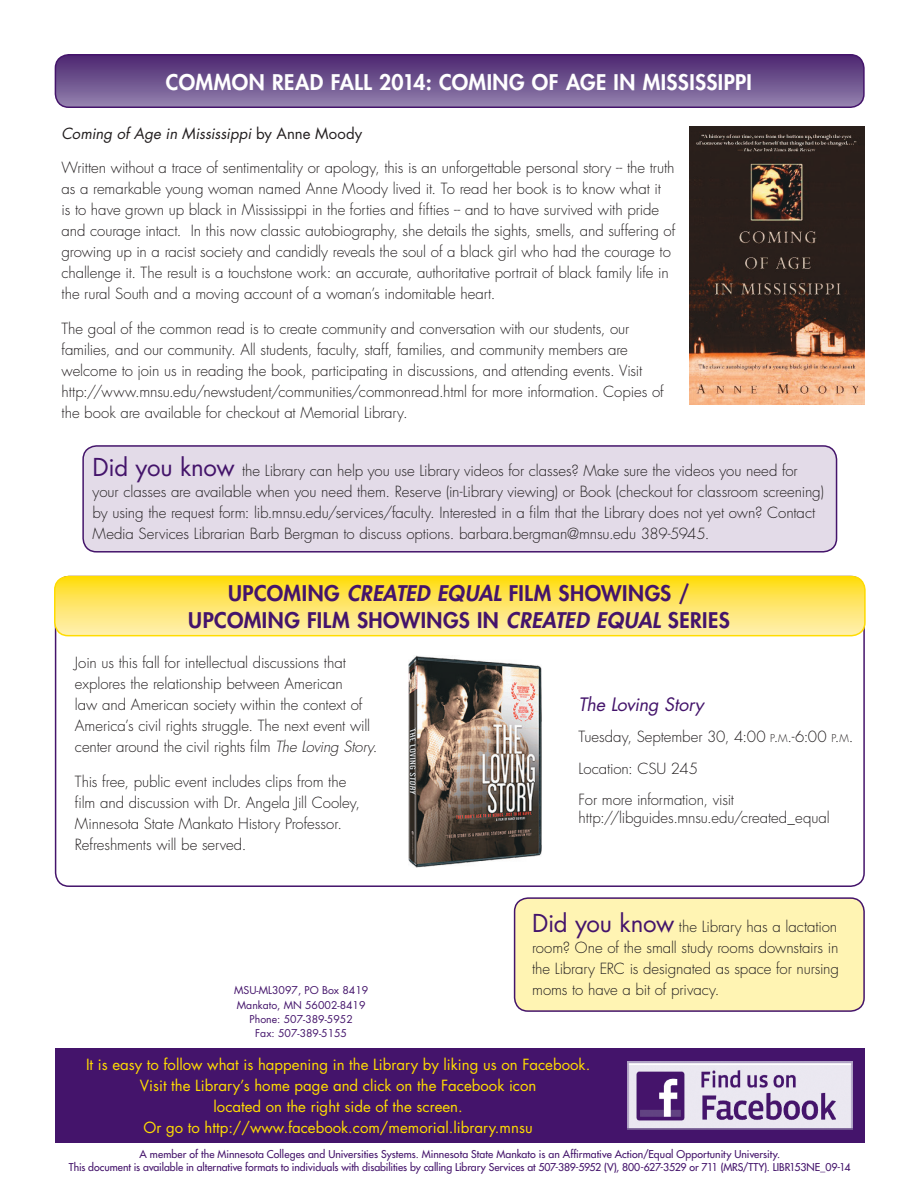
<style>
.page{position:relative;width:918px;height:1188px;background:#fff}
.page>*{position:absolute;margin:0;border:0;box-sizing:border-box;transform-origin:0 0}
.body_copy{font:800 21px "Futura Std";letter-spacing:.025em;color:#44146b}
.body_copy-2{font:800 21px "Futura Std";letter-spacing:.02em;color:#fff}
.body_copy-3{font:italic 18px "Futura Std";letter-spacing:-.005em;color:#44146b}
.body_copy-4{font:300 15px/21px "Futura Std";letter-spacing:-.005em;color:#231f20}
.t1{font:15px/21px "Futura Std";color:#ffdc01;text-align:center}
.body_copy-5{font:italic 15px "Futura Std";letter-spacing:-.005em;color:#231f20}
.t2{font:500 10.5px "Futura Std";color:#44146b}
.t3{font:10.5px "Futura Std";color:#44146b}
.s1{font-style:normal}
.s2{font-weight:400;font-size:24px;color:#44146b}
.s3{font-style:italic}
.s4{font-size:10.5px}
.s5{font-style:inherit}
</style>
<div class="page">
<svg style="left:55px;top:55px;width:808px;height:52px;background:#6f548f"></svg>
<div style="left:55px;top:54px;width:810px;height:54px;border:2px solid #44146b;border-radius:14px"></div>
<svg style="left:55px;top:577px;width:810px;height:59px;background:#ffe666"></svg>
<div style="left:54px;top:576px;width:812px;height:60px;border:2px solid #ffdc01;border-radius:14px"></div>
<div style="left:55px;top:1048px;width:810px;height:95px;background:#44146b"></div>
<img style="left:628px;top:1062px;width:224px;height:67px">
<img style="left:690px;top:126px;width:175px;height:278px">
<img style="left:409px;top:655px;width:132px;height:213px">
<div style="left:515px;top:898px;width:349px;height:113px;background:#fff4b3;border-radius:14px"></div>
<div style="left:514px;top:897px;width:351px;height:115px;border:2px solid #44146b;border-radius:14px"></div>
<div style="left:83px;top:446px;width:754px;height:106px;background:#e3dbe8;border-radius:13px"></div>
<div style="left:82px;top:445px;width:755px;height:108px;border:2px solid #44146b;border-radius:13px"></div>
<p class="body_copy-2" style="left:166px;top:69px;width:587px">COMMON READ FALL 2014: COMING OF AGE IN MISSISSIPPI</p>
<p class="body_copy-5" style="left:62px;top:124px;width:302px">Coming of Age in Mississippi <span class="s1">by Anne Moody</span></p>
<p class="body_copy-4" style="left:62px;top:158px;width:615px">Written without a trace of sentimentality or apology, this is an unforgettable personal story -- the truth as a remarkable young woman named Anne Moody lived it. To read her book is to know what it<br>is to have grown up black in Mississippi in the forties and fifties -- and to have survived with pride and courage intact. In this now classic autobiography, she details the sights, smells, and suffering of growing up in a racist society and candidly reveals the soul of a black girl who had the courage to challenge it. The result is a touchstone work: an accurate, authoritative portrait of black family life in the rural South and a moving account of a woman’s indomitable heart.</p>
<p class="body_copy-4" style="left:62px;top:318px;width:604px">The goal of the common read is to create community and conversation with our students, our families, and our community. All students, faculty, staff, families, and community members are welcome to join us in reading the book, participating in discussions, and attending events. Visit http://www.mnsu.edu/newstudent/communities/commonread.html for more information. Copies of the book are available for checkout at Memorial Library.</p>
<p class="body_copy-4" style="left:93px;top:460px;width:733px"><span class="s2">Did you know</span> the Library can help you use Library videos for classes? Make sure the videos you need for your classes are available when you need them. Reserve (in-Library viewing) or Book (checkout for classroom screening) by using the request form: lib.mnsu.edu/services/faculty. Interested in a film that the Library does not yet own? Contact Media Services Librarian Barb Bergman to discuss options. barbara.bergman@mnsu.edu 389-5945.</p>
<p class="body_copy" style="left:228px;top:580px;width:463px">UPCOMING <span class="s3">CREATED EQUAL</span> FILM SHOWINGS /</p>
<p class="body_copy" style="left:188px;top:607px;width:543px">UPCOMING FILM SHOWINGS IN <span class="s3">CREATED EQUAL</span> SERIES</p>
<p class="body_copy-4" style="left:75px;top:653px;width:304px">Join us this fall for intellectual discussions that explores the relationship between American<br>law and American society within the context of America’s civil rights struggle. The next event will center around the civil rights film <span class="s3">The Loving Story</span>.</p>
<p class="body_copy-4" style="left:75px;top:771px;width:287px">This free, public event includes clips from the film and discussion with Dr. Angela Jill Cooley, Minnesota State Mankato History Professor.<br>Refreshments will be served.</p>
<p class="body_copy-3" style="left:579px;top:693px;width:127px">The Loving Story</p>
<p class="body_copy-4" style="left:579px;top:727px;width:276px">Tuesday, September 30, 4:00 <span class="s4">p</span><span class="s5">.</span><span class="s4">m</span><span class="s5">.</span>-6:00 <span class="s4">p</span><span class="s5">.</span><span class="s4">m</span><span class="s5">.</span></p>
<p class="body_copy-4" style="left:579px;top:758px;width:121px">Location: CSU 245</p>
<p class="body_copy-4" style="left:579px;top:790px;width:157px">For more information, visit</p>
<p class="body_copy-4" style="left:579px;top:808px;width:253px">http://libguides.mnsu.edu/created_equal</p>
<p class="body_copy-4" style="left:532px;top:917px;width:308px;text-align:justify"><span class="s2">Did you know</span> the Library has a lactation room? One of the small study rooms downstairs in the Library ERC is designated as space for nursing moms to have a bit of privacy.</p>
<p class="t3" style="left:234px;top:984px;width:136px">MSU-ML3097, PO Box 8419</p>
<p class="t3" style="left:237px;top:998px;width:130px">Mankato, MN 56002-8419</p>
<p class="t3" style="left:250px;top:1012px;width:105px">Phone: 507-389-5952</p>
<p class="t3" style="left:255px;top:1027px;width:93px">Fax: 507-389-5155</p>
<p class="t1" style="left:86px;top:1054px;width:506px">It is easy to follow what is happening in the Library by liking us on Facebook.<br>Visit the Library’s home page and click on the Facebook icon<br>located on the right side of the screen.</p>
<p class="t1" style="left:144px;top:1117px;width:391px">Or go to http://www.facebook.com/memorial.library.mnsu</p>
<p class="t2" style="left:140px;top:1148px;width:642px">A member of the Minnesota Colleges and Universities Systems. Minnesota State Mankato is an Affirmative Action/Equal Opportunity University.</p>
<p class="t2" style="left:69px;top:1161px;width:783px">This document is available in alternative formats to individuals with disabilities by calling Library Services at 507-389-5952 (V), 800-627-3529 or 711 (MRS/TTY). LIBR153NE_09-14</p>
</div>
